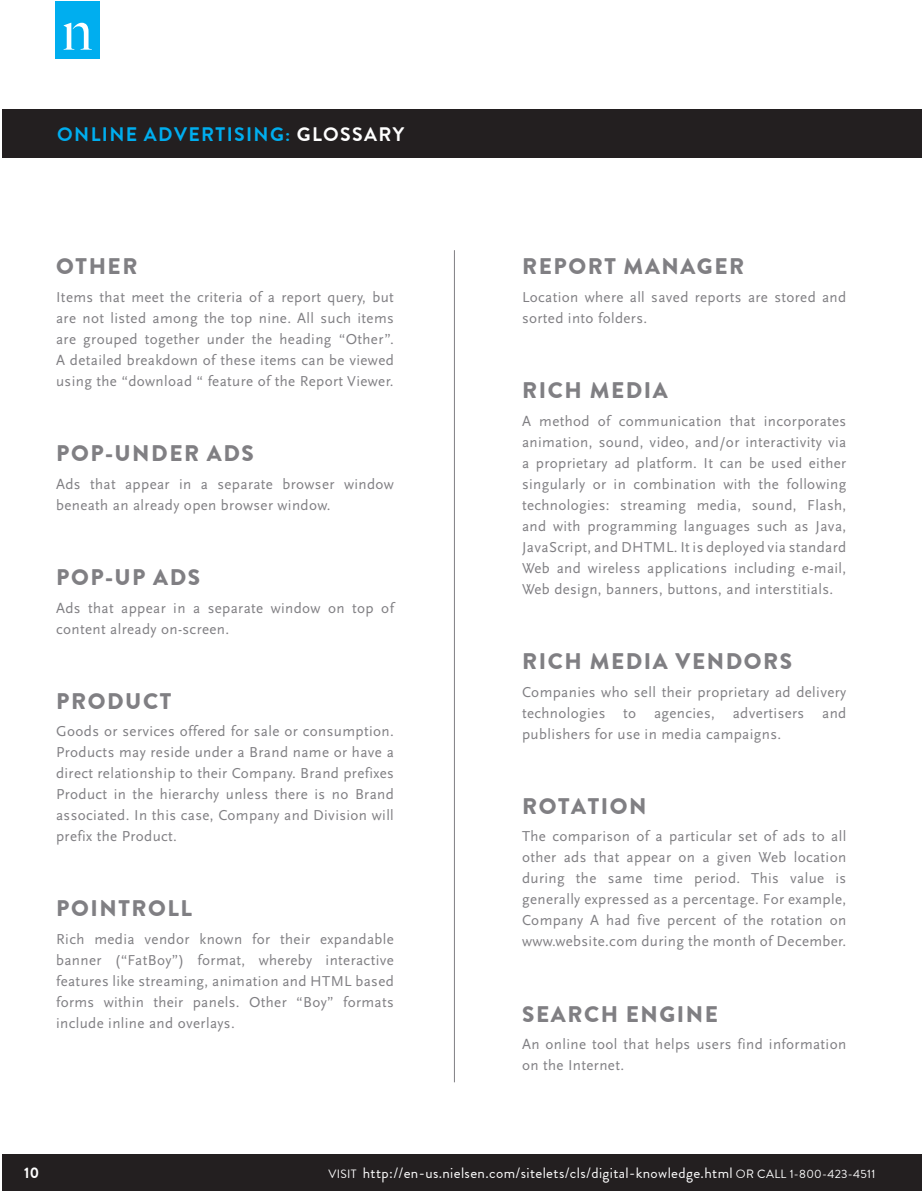
<style>
.page{position:relative;width:922px;height:1192px;background:#fff}
.page>*{position:absolute;margin:0;border:0;box-sizing:border-box;transform-origin:0 0}
.Section_-_Level2{font:900 22.5px "Brandon Grotesque";letter-spacing:.07em;color:#807f83}
.Infographic_title{font:700 19.5px "Brandon Grotesque";letter-spacing:.07em;color:#00aeef}
.Body_copy{font:15px/21px "Scala Sans OT";letter-spacing:.025em;color:#807f83;text-align:justify}
.t1{font:15px "Brandon Grotesque";letter-spacing:.025em;color:#fff}
.t2{font:700 15px "Brandon Grotesque";color:#fff}
.s1{color:#fff}
.s2{font-size:12px}
</style>
<div class="page">
<hr style="left:920px;top:1154px;width:1px;height:36px;background:#231f20">
<div style="left:2px;top:1154px;width:918px;height:36px;background:#231f20"></div>
<div style="left:56px;top:2px;width:44px;height:57px;background:#00aeef"></div>
<svg style="left:64px;top:23px;width:28px;height:27px"></svg>
<hr style="left:454px;top:250px;width:1px;height:832px;background:#807f83">
<div style="left:2px;top:110px;width:918px;height:48px;background:#231f20"></div>
<hr style="left:920px;top:110px;width:1px;height:48px;background:#231f20">
<p class="Infographic_title" style="left:57px;top:121px;width:348px">ONLINE ADVERTISING: <span class="s1">GLOSSARY</span></p>
<p class="Section_-_Level2" style="left:56px;top:252px;width:83px">OTHER</p>
<p class="Body_copy" style="left:56px;top:287px;width:339px">Items that meet the criteria of a report query, but are not listed among the top nine. All such items are grouped together under the heading “Other”.<br>A detailed breakdown of these items can be viewed using the “download “ feature of the Report Viewer.</p>
<p class="Section_-_Level2" style="left:56px;top:439px;width:199px">POP-UNDER ADS</p>
<p class="Body_copy" style="left:56px;top:473px;width:339px">Ads that appear in a separate browser window beneath an already open browser window.</p>
<p class="Section_-_Level2" style="left:56px;top:562px;width:145px">POP-UP ADS</p>
<p class="Body_copy" style="left:56px;top:597px;width:339px">Ads that appear in a separate window on top of content already on-screen.</p>
<p class="Section_-_Level2" style="left:56px;top:686px;width:116px">PRODUCT</p>
<p class="Body_copy" style="left:56px;top:721px;width:339px">Goods or services offered for sale or consumption.<br>Products may reside under a Brand name or have a direct relationship to their Company. Brand prefixes Product in the hierarchy unless there is no Brand associated. In this case, Company and Division will prefix the Product.</p>
<p class="Section_-_Level2" style="left:56px;top:894px;width:137px">POINTROLL</p>
<p class="Body_copy" style="left:56px;top:929px;width:339px">Rich media vendor known for their expandable banner (“FatBoy”) format, whereby interactive features like streaming, animation and HTML based forms within their panels. Other “Boy” formats include inline and overlays.</p>
<p class="Section_-_Level2" style="left:522px;top:252px;width:223px">REPORT MANAGER</p>
<p class="Body_copy" style="left:522px;top:287px;width:325px">Location where all saved reports are stored and sorted into folders.</p>
<p class="Section_-_Level2" style="left:522px;top:376px;width:147px">RICH MEDIA</p>
<p class="Body_copy" style="left:522px;top:410px;width:326px">A method of communication that incorporates animation, sound, video, and/or interactivity via a proprietary ad platform. It can be used either singularly or in combination with the following technologies: streaming media, sound, Flash, and with programming languages such as Java, JavaScript, and DHTML. It is deployed via standard Web and wireless applications including e-mail, Web design, banners, buttons, and interstitials.</p>
<p class="Section_-_Level2" style="left:522px;top:646px;width:271px">RICH MEDIA VENDORS</p>
<p class="Body_copy" style="left:522px;top:681px;width:326px">Companies who sell their proprietary ad delivery technologies to agencies, advertisers and publishers for use in media campaigns.</p>
<p class="Section_-_Level2" style="left:522px;top:791px;width:126px">ROTATION</p>
<p class="Body_copy" style="left:522px;top:826px;width:326px">The comparison of a particular set of ads to all other ads that appear on a given Web location during the same time period. This value is generally expressed as a percentage. For example, Company A had five percent of the rotation on www.website.com during the month of December.</p>
<p class="Section_-_Level2" style="left:522px;top:999px;width:197px">SEARCH ENGINE</p>
<p class="Body_copy" style="left:522px;top:1034px;width:325px">An online tool that helps users find information on the Internet.</p>
<p class="t2" style="left:24px;top:1162px;width:17px">10</p>
<p class="t1" style="left:328px;top:1162px;width:548px"><span class="s2">VISIT</span> http://en-us.nielsen.com/sitelets/cls/digital-knowledge.html <span class="s2">OR CALL 1-800-423-4511</span></p>
</div>
